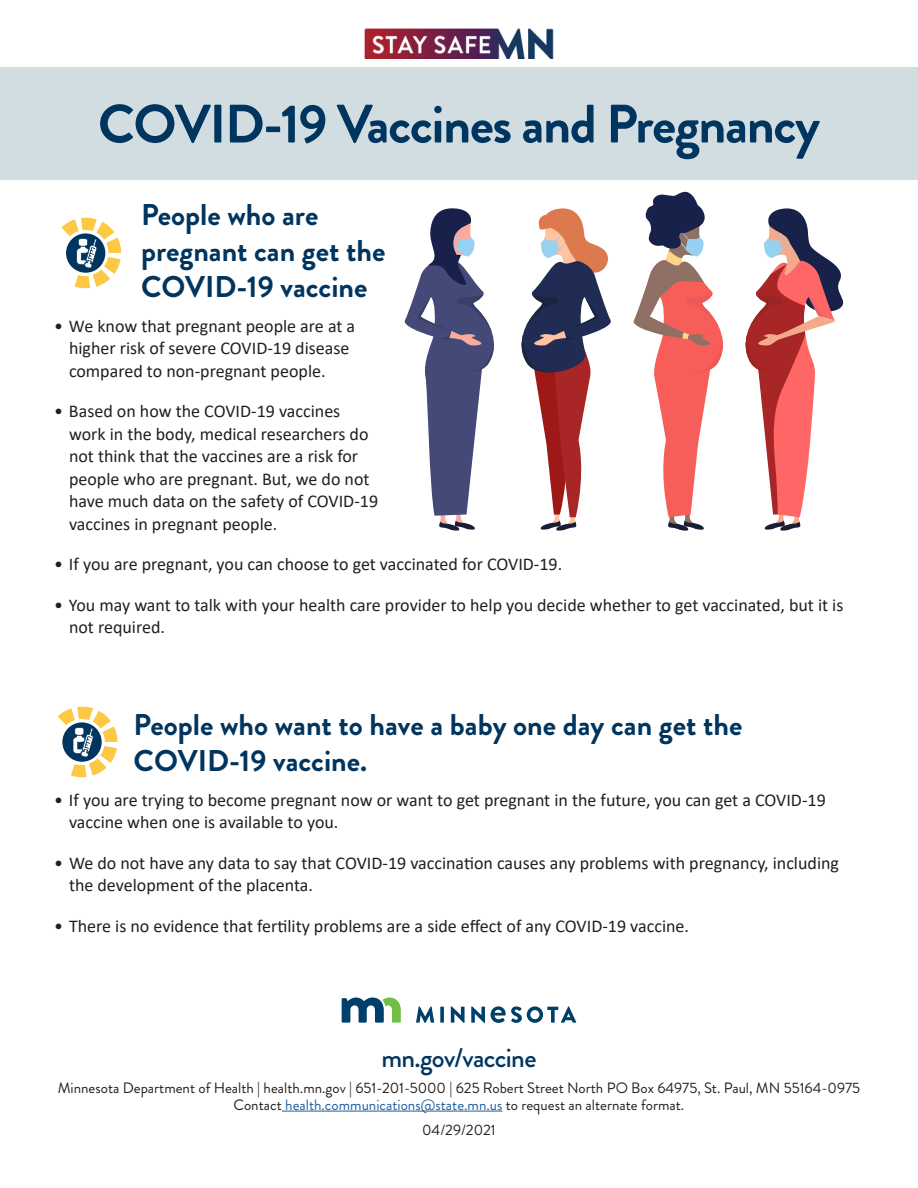
<style>
.page{position:relative;width:918px;height:1188px;background:#fff}
.page>*{position:absolute;margin:0;border:0;box-sizing:border-box;transform-origin:0 0}
.t1{font:700 54px "Brandon Grotesque";letter-spacing:-.025em;color:#00355f}
.t2{font:700 30px/36px "Brandon Grotesque";color:#00355f}
.t3{font:500 27px "Brandon Grotesque";letter-spacing:-.025em;color:#00355f}
.t4{font:18px/22.5px "Calibri";color:#221f1f}
.t5{font:15px/16.5px "Brandon Grotesque";color:#221f1f;text-align:center}
.s1{color:#205d9e}
</style>
<div class="page">
<svg style="left:342px;top:998px;width:59px;height:25px"></svg>
<svg style="left:416px;top:1006px;width:18px;height:17px"></svg>
<svg style="left:440px;top:1007px;width:4px;height:16px"></svg>
<svg style="left:451px;top:1006px;width:14px;height:17px"></svg>
<svg style="left:471px;top:1006px;width:14px;height:17px"></svg>
<svg style="left:491px;top:1006px;width:85px;height:17px"></svg>
<hr style="left:282px;top:1111px;width:220px;height:1px;background:#205d9e">
<div style="left:0;top:67px;width:918px;height:113px;background:#d1dde1"></div>
<img style="left:364px;top:29px;width:190px;height:29px">
<svg style="left:57px;top:707px;width:61px;height:71px"></svg>
<svg style="left:61px;top:218px;width:61px;height:71px"></svg>
<svg style="left:521px;top:208px;width:90px;height:323px"></svg>
<svg style="left:404px;top:208px;width:90px;height:323px"></svg>
<svg style="left:633px;top:191px;width:211px;height:340px"></svg>
<h1 class="t1" style="left:98px;top:104px;width:724px">COVID-19 Vaccines and Pregnancy</h1>
<h2 class="t2" style="left:141px;top:201px;width:246px">People who are pregnant can get the<br>COVID-19 vaccine</h2>
<p class="t4" style="left:69px;top:316px;width:288px;text-indent:-15px">• We know that pregnant people are at a higher risk of severe COVID-19 disease compared to non-pregnant people.</p>
<p class="t4" style="left:69px;top:401px;width:311px;text-indent:-15px">• Based on how the COVID-19 vaccines work in the body, medical researchers do not think that the vaccines are a risk for people who are pregnant. But, we do not have much data on the safety of COVID-19 vaccines in pregnant people.</p>
<p class="t4" style="left:54px;top:554px;width:510px">• If you are pregnant, you can choose to get vaccinated for COVID-19.</p>
<p class="t4" style="left:69px;top:595px;width:776px;text-indent:-15px">• You may want to talk with your health care provider to help you decide whether to get vaccinated, but it is not required.</p>
<h2 class="t2" style="left:134px;top:711px;width:610px">People who want to have a baby one day can get the<br>COVID-19 vaccine.</h2>
<p class="t4" style="left:69px;top:790px;width:758px;text-indent:-15px">• If you are trying to become pregnant now or want to get pregnant in the future, you can get a COVID-19 vaccine when one is available to you.</p>
<p class="t4" style="left:69px;top:853px;width:772px;text-indent:-15px">• We do not have any data to say that COVID-19 vaccination causes any problems with pregnancy, including the development of the placenta.</p>
<p class="t4" style="left:54px;top:916px;width:637px">• There is no evidence that fertility problems are a side effect of any COVID-19 vaccine.</p>
<h3 class="t3" style="left:381px;top:1048px;width:157px">mn.gov/vaccine</h3>
<p class="t5" style="left:58px;top:1081px;width:804px">Minnesota Department of Health | health.mn.gov | 651-201-5000 | 625 Robert Street North PO Box 64975, St. Paul, MN 55164-0975<br>Contact <span class="s1">health.communications@state.mn.us</span> to request an alternate format.</p>
<p class="t5" style="left:422px;top:1123px;width:75px">04/29/2021</p>
</div>
